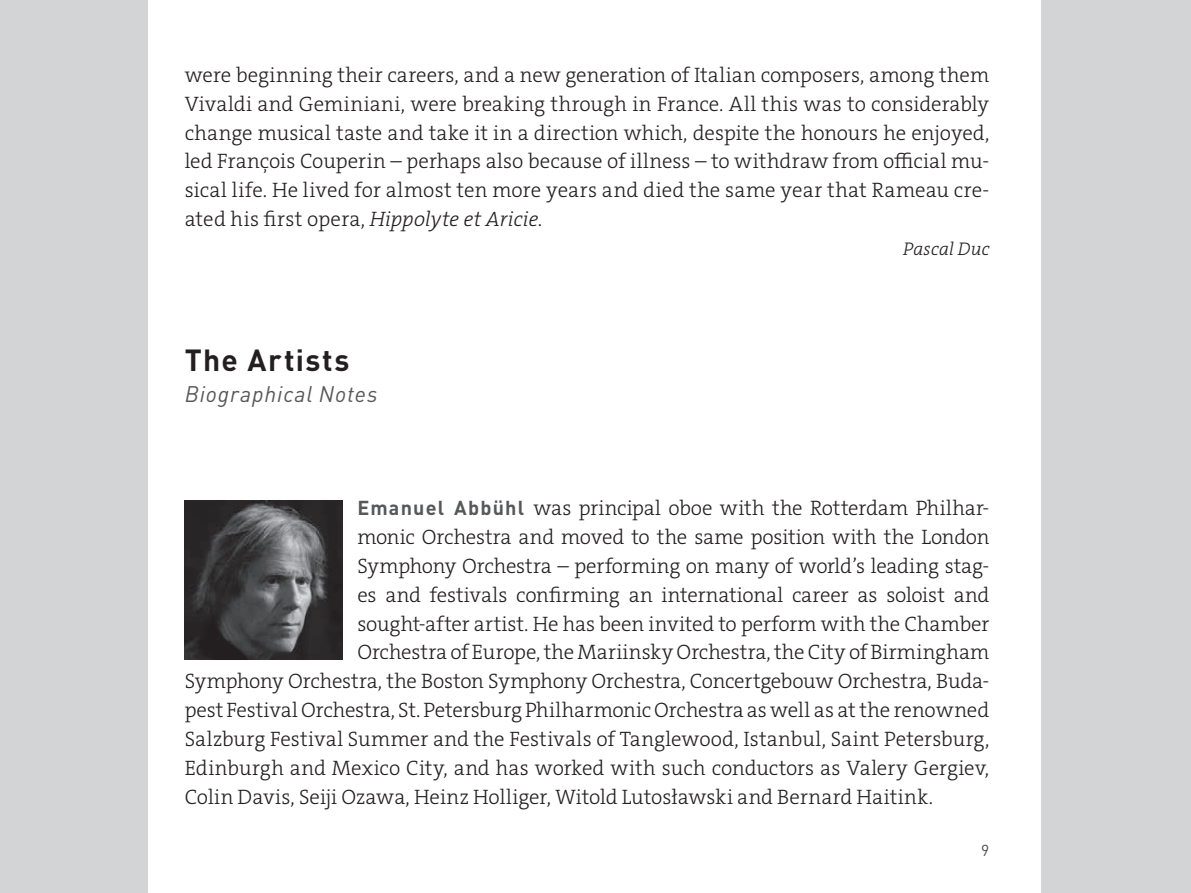
<style>
.page{position:relative;width:1191px;height:893px;background:#fff}
.page>*{position:absolute;margin:0;border:0;box-sizing:border-box;transform-origin:0 0}
.t1{font:700 30.15px "DINOT";letter-spacing:.05em;color:#231f20}
.t2{font:italic 22.35px "DINOT";letter-spacing:.04em;color:#57585a}
.t3{font:300 21px/28.8px "The Serif E2 s";letter-spacing:-.005em;color:#231f20;text-align:justify}
.t4{font:italic 300 18.3px "The Serif E2 s";letter-spacing:.015em;color:#231f20}
.t5{font:15.75px "DINOT";color:#4b4c4d}
.s1{font-style:italic}
.s2{font-family:"DINOT";font-weight:700;font-size:19.95px;color:#57585a}
</style>
<div class="page">
<div style="left:0;top:0;width:180px;height:893px;background:#d3d4d6"></div>
<div style="left:1022px;top:0;width:169px;height:893px;background:#d3d4d6"></div>
<div style="left:149px;top:0;width:892px;height:893px;background:#fff"></div>
<img style="left:185px;top:500px;width:157px;height:159px">
<p class="t3" style="left:185px;top:61px;width:806px">were beginning their careers, and a new generation of Italian composers, among them Vivaldi and Geminiani, were breaking through in France. All this was to considerably change musical taste and take it in a direction which, despite the honours he enjoyed, led François Couperin – perhaps also because of illness – to withdraw from official mu&shy;sical life. He lived for almost ten more years and died the same year that Rameau cre&shy;ated his first opera, <span class="s1">Hippolyte et Aricie</span>.</p>
<p class="t4" style="left:903px;top:237px;width:88px">Pascal Duc</p>
<h1 class="t1" style="left:185px;top:340px;width:166px">The Artists</h1>
<p class="t2" style="left:185px;top:380px;width:194px">Biographical Notes</p>
<p class="t3" style="left:357px;top:494px;width:633px"><span class="s2">Emanuel Abbühl</span> was principal oboe with the Rotterdam Philhar-</p>
<p class="t3" style="left:357px;top:523px;width:633px">monic Orchestra and moved to the same position with the London</p>
<p class="t3" style="left:357px;top:551px;width:633px">Symphony Orchestra – performing on many of world’s leading stag-</p>
<p class="t3" style="left:357px;top:580px;width:633px">es and festivals confirming an international career as soloist and</p>
<p class="t3" style="left:357px;top:609px;width:633px">sought-after artist. He has been invited to perform with the Chamber</p>
<p class="t3" style="left:357px;top:638px;width:633px">Orchestra of Europe, the Mariinsky Orchestra, the City of Birmingham</p>
<p class="t3" style="left:185px;top:667px;width:806px">Symphony Orchestra, the Boston Symphony Orchestra, Concertgebouw Orchestra, Buda-</p>
<p class="t3" style="left:185px;top:696px;width:806px">pest Festival Orchestra, St. Petersburg Philharmonic Orchestra as well as at the renowned</p>
<p class="t3" style="left:185px;top:725px;width:806px">Salzburg Festival Summer and the Festivals of Tanglewood, Istanbul, Saint Petersburg,</p>
<p class="t3" style="left:185px;top:754px;width:806px">Edinburgh and Mexico City, and has worked with such conductors as Valery Gergiev,</p>
<p class="t3" style="left:185px;top:782px;width:750px">Colin Davis, Seiji Ozawa, Heinz Holliger, Witold Lutosławski and Bernard Haitink.</p>
<p class="t5" style="left:981px;top:840px;width:10px">9</p>
</div>
